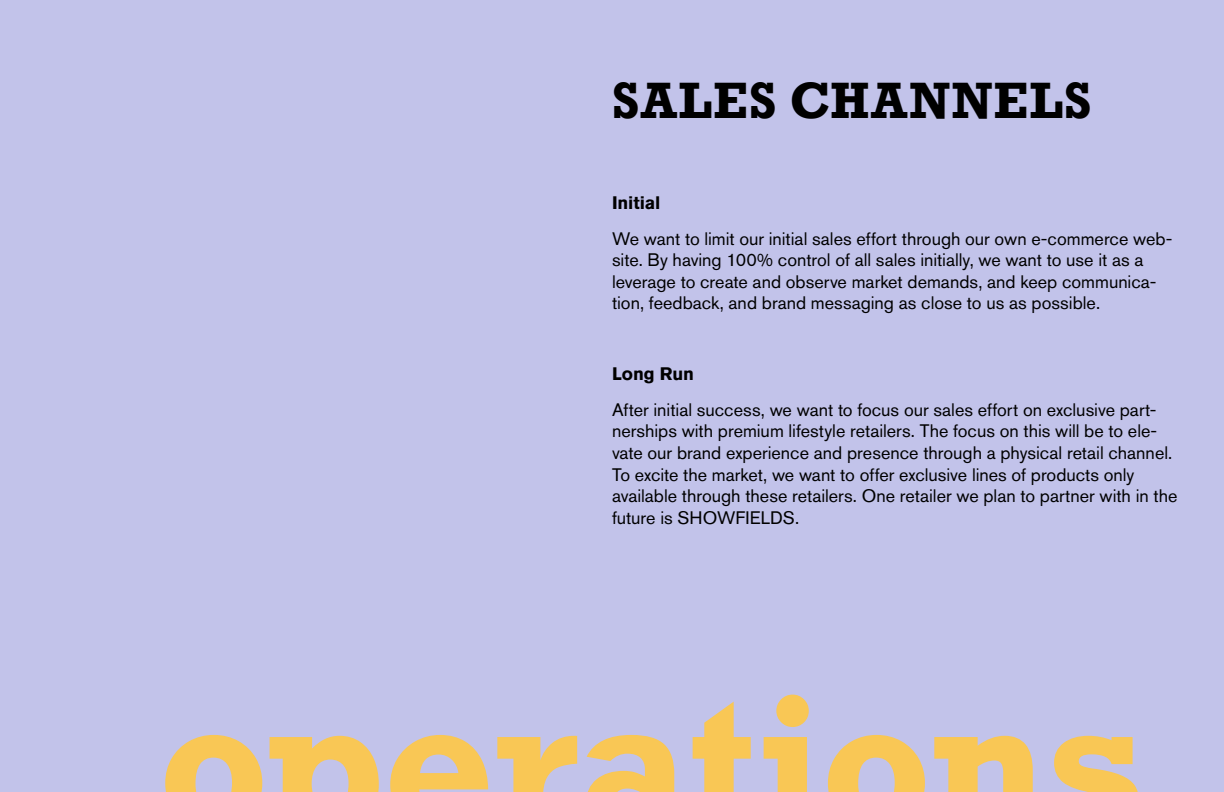
<style>
.page{position:relative;width:1224px;height:792px;background:#c2c3ea}
.page>*{position:absolute;margin:0;border:0;box-sizing:border-box;transform-origin:0 0}
.t1{font:700 180px "Rockwell";letter-spacing:-.01em;color:#f9c755}
.t2{font:700 48px "Rockwell";letter-spacing:.025em;color:#000}
.t3{font:18px/21.6px "Akzidenz Grotesk BQ";color:#000}
.t4{font:700 18px "Akzidenz Grotesk BQ";letter-spacing:-.005em;color:#000}
</style>
<div class="page">
<h2 class="t2" style="left:612px;top:70px;width:481px">SALES CHANNELS</h2>
<p class="t4" style="left:612px;top:192px;width:50px">Initial</p>
<p class="t3" style="left:612px;top:227px;width:562px">We want to limit our initial sales effort through our own e-commerce web&shy;site. By having 100% control of all sales initially, we want to use it as a leverage to create and observe market demands, and keep communica&shy;tion, feedback, and brand messaging as close to us as possible.</p>
<p class="t4" style="left:612px;top:363px;width:84px">Long Run</p>
<p class="t3" style="left:612px;top:399px;width:567px">After initial success, we want to focus our sales effort on exclusive part&shy;nerships with premium lifestyle retailers. The focus on this will be to ele&shy;vate our brand experience and presence through a physical retail channel.<br>To excite the market, we want to offer exclusive lines of products only available through these retailers. One retailer we plan to partner with in the future is SHOWFIELDS.</p>
<h1 class="t1" style="left:158px;top:647px;width:986px">o erations</h1>
</div>
